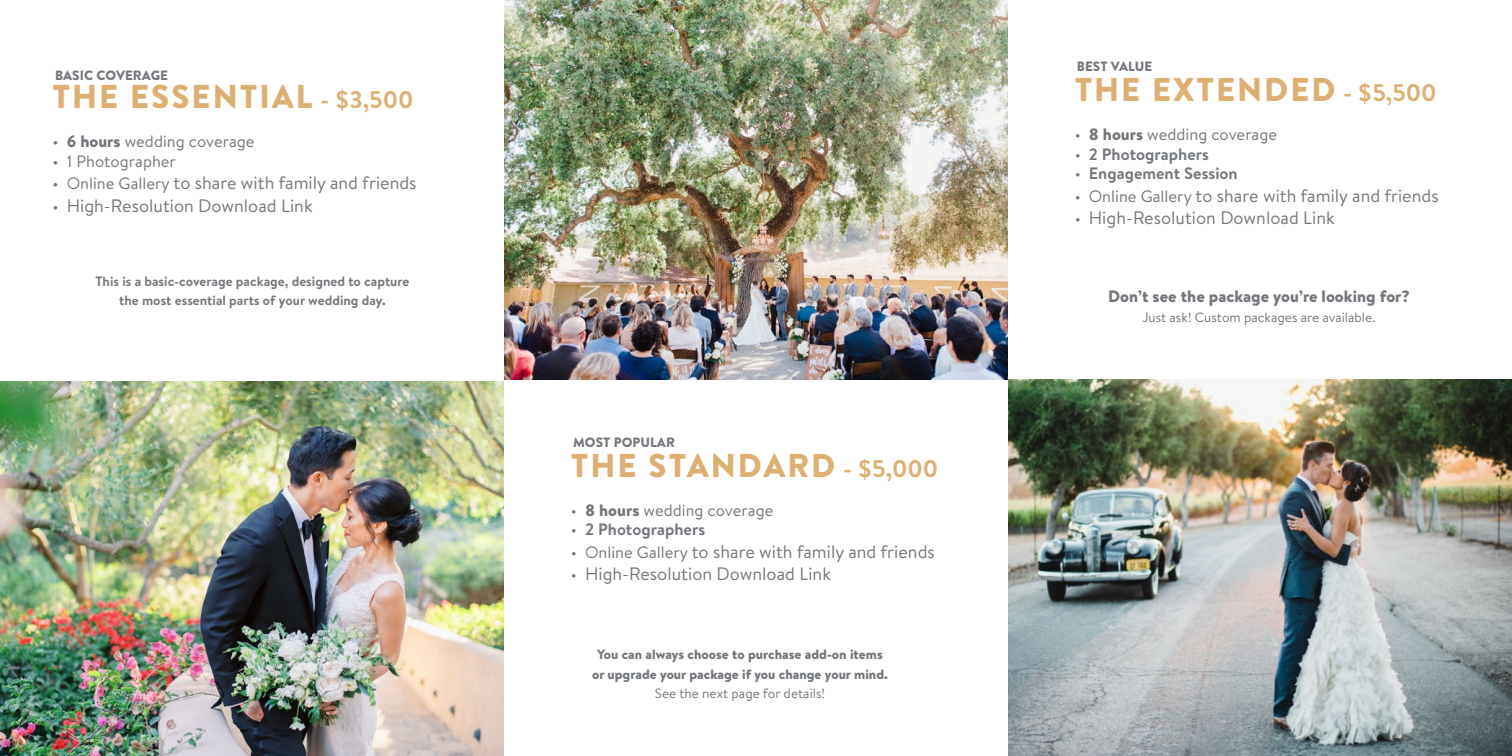
<style>
.page{position:relative;width:1512px;height:756px;background:#fff}
.page>*{position:absolute;margin:0;border:0;box-sizing:border-box;transform-origin:0 0}
.t1{font:900 33px "Brandon Text";letter-spacing:.06em;color:#deaf72}
.t2{font:18px "Brandon Text";color:#74787c}
.t3{font:16.5px "Brandon Text";color:#74787c}
.t4{font:700 16.5px "Brandon Text";color:#74787c}
.t5{font:900 16.5px "Brandon Text";color:#74787c}
.t6{font:900 13.5px/19.5px "Brandon Text";color:#74787c;text-align:center}
.t7{font:700 13.5px/19.5px "Brandon Text";color:#74787c;text-align:center}
.t8{font:13.5px "Brandon Text";color:#74787c}
.s1{font-weight:700;font-size:24px}
.s2{font-weight:900}
.s3{font-size:16.5px}
.s4{font-weight:400}
</style>
<div class="page">
<img style="left:504px;top:0;width:504px;height:380px">
<img style="left:0;top:382px;width:504px;height:374px">
<img style="left:1008px;top:380px;width:504px;height:376px">
<p class="t6" style="left:55px;top:65px;width:115px">BASIC COVERAGE</p>
<h1 class="t1" style="left:53px;top:74px;width:363px">THE ESSENTIAL <span class="s1">- $3,500</span></h1>
<p class="t3" style="left:53px;top:130px;width:204px">• <span class="s2">6 hours</span> wedding coverage</p>
<p class="t3" style="left:53px;top:150px;width:125px">• 1 Photographer</p>
<p class="t2" style="left:53px;top:171px;width:366px"><span class="s3">• Online Gallery</span> to share with family and friends</p>
<p class="t2" style="left:53px;top:193px;width:262px"><span class="s3">•</span> High-Resolution Download Link</p>
<p class="t7" style="left:96px;top:271px;width:316px">This is a basic-coverage package, designed to capture the most essential parts of your wedding day.</p>
<p class="t6" style="left:573px;top:432px;width:103px">MOST POPULAR</p>
<h1 class="t1" style="left:571px;top:442px;width:369px">THE STANDARD <span class="s1">- $5,000</span></h1>
<p class="t3" style="left:571px;top:499px;width:204px">• <span class="s2">8 hours</span> wedding coverage</p>
<p class="t4" style="left:571px;top:518px;width:136px"><span class="s4">•</span> 2 Photographers</p>
<p class="t2" style="left:571px;top:539px;width:366px"><span class="s3">• Online Gallery</span> to share with family and friends</p>
<p class="t2" style="left:571px;top:562px;width:262px"><span class="s3">•</span> High-Resolution Download Link</p>
<p class="t6" style="left:592px;top:645px;width:297px">You can always choose to purchase add-on items or upgrade your package if you change your mind.</p>
<p class="t8" style="left:655px;top:684px;width:172px">See the next page for details!</p>
<p class="t6" style="left:1077px;top:56px;width:77px">BEST VALUE</p>
<h1 class="t1" style="left:1075px;top:67px;width:363px">THE EXTENDED <span class="s1">- $5,500</span></h1>
<p class="t3" style="left:1075px;top:123px;width:204px">• <span class="s2">8 hours</span> wedding coverage</p>
<p class="t4" style="left:1075px;top:143px;width:136px"><span class="s4">•</span> 2 Photographers</p>
<p class="t4" style="left:1075px;top:162px;width:165px"><span class="s4">•</span> Engagement Session</p>
<p class="t2" style="left:1075px;top:183px;width:366px"><span class="s3">• Online Gallery</span> to share with family and friends</p>
<p class="t2" style="left:1075px;top:206px;width:262px"><span class="s3">•</span> High-Resolution Download Link</p>
<p class="t5" style="left:1108px;top:285px;width:303px">Don’t see the package you’re looking for?</p>
<p class="t8" style="left:1142px;top:308px;width:235px">Just ask! Custom packages are available.</p>
</div>
